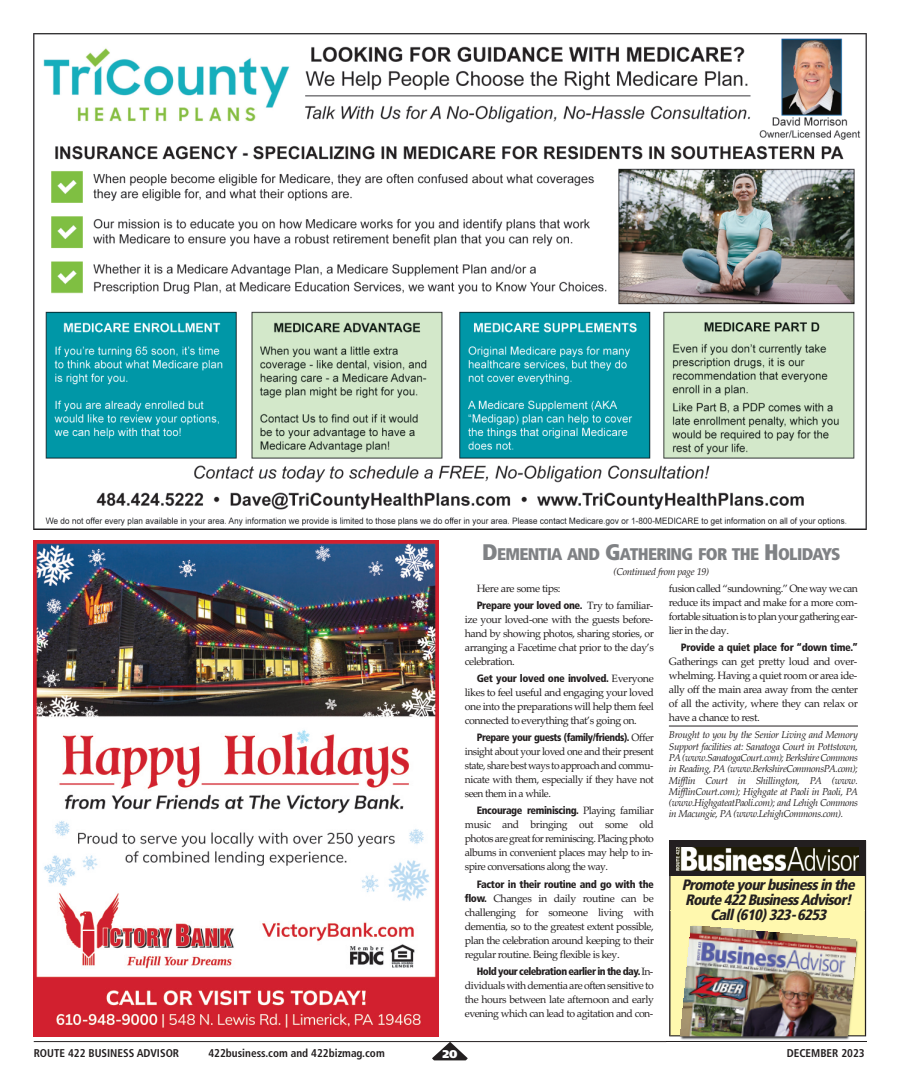
<style>
.page{position:relative;width:900px;height:1092px;background:#fff}
.page>*{position:absolute;margin:0;border:0;box-sizing:border-box;transform-origin:0 0}
.t1{font:900 condensed 16.88px "Frutiger";letter-spacing:-.04em;color:#808285}
.t2{font:italic 900 condensed 15px/15.4px "Frutiger";color:#231f20;text-align:center}
.t3{font:700 condensed 11.25px "Frutiger";color:#231f20}
.t4{font:900 11.25px "Frutiger";color:#fff}
.t5{font:10.62px/14px "Palatino Linotype";letter-spacing:-.04em;color:#231f20;text-align:justify}
.t6{font:900 condensed 10.62px "Frutiger";letter-spacing:-.035em;color:#231f20}
.t7{font:10.62px/14px "Palatino Linotype";letter-spacing:-.04em;color:#231f20;text-align:justify;scale:.96 1}
.t8{font:900 condensed 10.62px "Frutiger";letter-spacing:-.035em;color:#231f20;scale:.96 1}
.t9{font:italic 10px/11.2px "Palatino Linotype";letter-spacing:-.04em;color:#231f20;text-align:justify}
.s1{font-size:22.5px}
.s2{font-family:"Palatino Linotype";font-weight:400;font-stretch:normal}
.s3{font-family:"Frutiger";font-weight:900;font-stretch:condensed}
</style>
<div class="page">
<hr style="left:34px;top:1041px;width:832px;height:1px;background:#231f20">
<svg style="left:432px;top:1041px;width:36px;height:19px"></svg>
<hr style="left:669px;top:725px;width:189px;height:1px;background:#231f20">
<div style="left:670px;top:841px;width:195px;height:194px;background:#fff8ae"></div>
<img style="left:669px;top:910px;width:198px;height:132px">
<img style="left:669px;top:1041px;width:197px;height:1px">
<img style="left:670px;top:910px;width:195px;height:125px">
<img style="left:681px;top:925px;width:175px;height:111px">
<div style="left:670px;top:840px;width:196px;height:35px;background:#231f20"></div>
<img style="left:677px;top:847px;width:181px;height:23px">
<img style="left:34px;top:34px;width:833px;height:495px">
<img style="left:34px;top:541px;width:405px;height:495px">
<h1 class="t1" style="left:482px;top:547px;width:360px"><span class="s1">D</span>EMENTIA AND <span class="s1">G</span>ATHERING FOR THE <span class="s1">H</span>OLIDAYS</h1>
<p class="t9" style="left:614px;top:566px;width:97px">(Continued from page 19)</p>
<p class="t5" style="left:477px;top:581px;width:85px">Here are some tips:</p>
<p class="t6" style="left:477px;top:600px;width:178px">Prepare your loved one. <span class="s2">Try to familiar-</span></p>
<p class="t5" style="left:465px;top:612px;width:191px">ize your loved-one with the guests before&shy;hand by showing photos, sharing stories, or arranging a Facetime chat prior to the day’s celebration.</p>
<p class="t6" style="left:477px;top:674px;width:179px">Get your loved one involved. <span class="s2">Everyone</span></p>
<p class="t5" style="left:465px;top:685px;width:191px">likes to feel useful and engaging your loved one into the preparations will help them feel connected to everything that’s going on.</p>
<p class="t8" style="left:477px;top:733px;width:186px">Prepare your guests (family/friends). <span class="s2">Offer</span></p>
<p class="t7" style="left:465px;top:744px;width:198px">insight about your loved one and their present state, share best ways to approach and commu&shy;nicate with them, especially if they have not seen them in a while.</p>
<p class="t6" style="left:477px;top:806px;width:179px">Encourage reminiscing. <span class="s2">Playing familiar</span></p>
<p class="t5" style="left:465px;top:817px;width:191px">music and bringing out some old photos are great for reminiscing. Placing photo albums in convenient places may help to in&shy;spire conversations along the way.</p>
<p class="t6" style="left:477px;top:879px;width:179px">Factor in their routine and go with the</p>
<p class="t5" style="left:465px;top:890px;width:191px"><span class="s3">flow.</span> Changes in daily routine can be challenging for someone living with dementia, so to the greatest extent possible, plan the celebration around keeping to their regular routine. Being flexible is key.</p>
<p class="t6" style="left:477px;top:966px;width:178px">Hold your celebration earlier in the day.<span class="s2">In-</span></p>
<p class="t5" style="left:465px;top:978px;width:191px">dividuals with dementia are often sensitive to the hours between late afternoon and early evening which can lead to agitation and con-</p>
<p class="t5" style="left:669px;top:581px;width:191px">fusion called “sundowning.” One way we can reduce its impact and make for a more com&shy;fortable situation is to plan your gathering ear&shy;lier in the day.</p>
<p class="t6" style="left:681px;top:642px;width:179px">Provide a quiet place for “down time.”</p>
<p class="t5" style="left:669px;top:654px;width:191px">Gatherings can get pretty loud and over&shy;whelming. Having a quiet room or area ide&shy;ally off the main area away from the center of all the activity, where they can relax or have a chance to rest.</p>
<p class="t9" style="left:669px;top:729px;width:191px">Brought to you by the Senior Living and Memory Support facilities at: Sanatoga Court in Pottstown, PA (www.SanatogaCourt.com); Berkshire Commons in Reading, PA (www.BerkshireCommonsPA.com); Mifflin Court in Shillington, PA (www.<br>MifflinCourt.com); Highgate at Paoli in Paoli, PA (www.HighgateatPaoli.com); and Lehigh Commons in Macungie, PA (www.LehighCommons.com).</p>
<h2 class="t2" style="left:682px;top:877px;width:177px">Promote your business in the<br>Route 422 Business Advisor!<br>Call (610) 323-6253</h2>
<p class="t3" style="left:34px;top:1048px;width:147px">ROUTE 422 BUSINESS ADVISOR</p>
<p class="t3" style="left:208px;top:1048px;width:178px">422business.com and 422bizmag.com</p>
<p class="t4" style="left:443px;top:1049px;width:16px">20</p>
<p class="t3" style="left:787px;top:1048px;width:80px">DECEMBER 2023</p>
</div>
